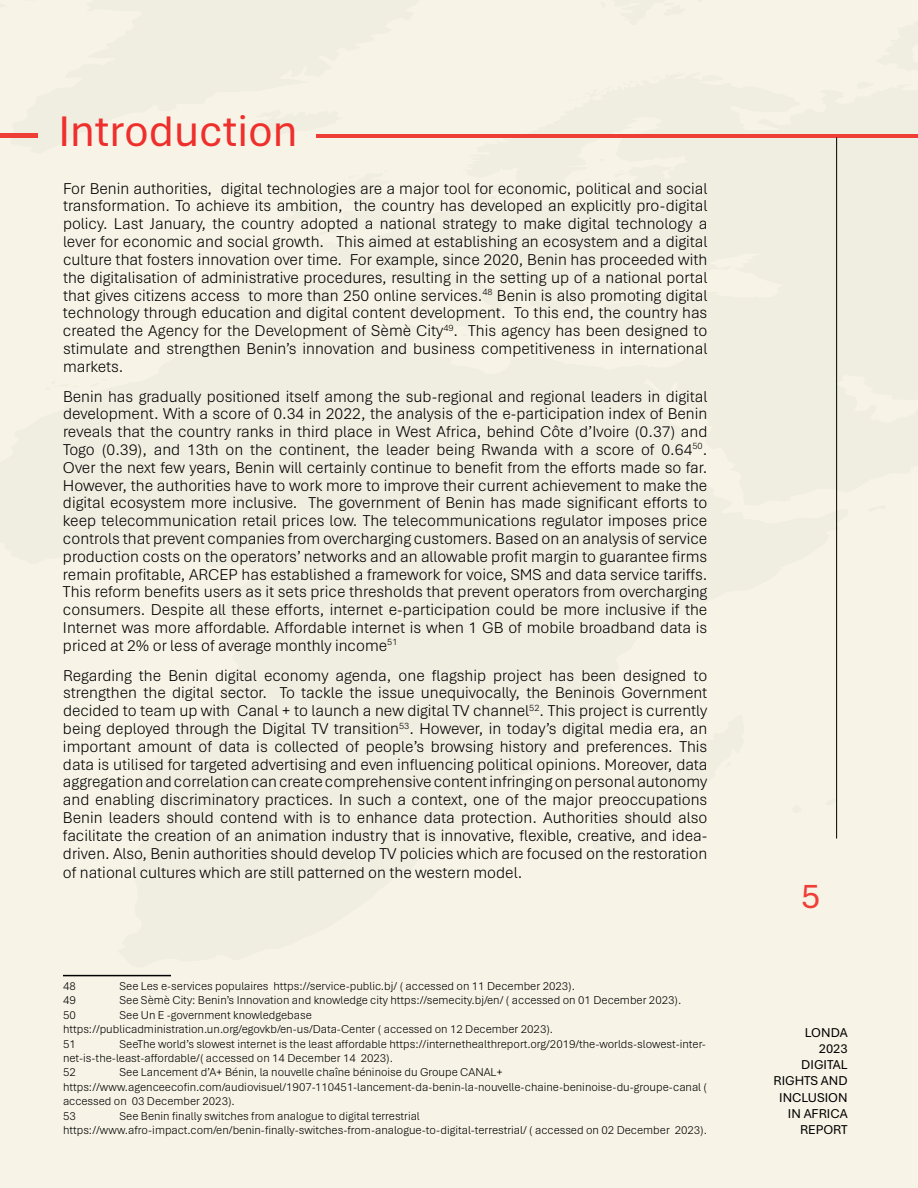
<style>
.page{position:relative;width:918px;height:1188px;background:#fff}
.page>*{position:absolute;margin:0;border:0;box-sizing:border-box;transform-origin:0 0}
.t1{font:45px "Aptos";color:#ee2f2b}
.t2{font:36px "Aptos";color:#ef3e36}
.t3{font:300 16.5px/17.9px "Aptos";color:#000;text-align:justify}
.t4{font:13.5px/16.2px "Aptos";color:#000;text-align:right}
.t5{font:300 12px/14.4px "Aptos";color:#000}
</style>
<div class="page">
<div style="left:0;top:1px;width:918px;height:1187px;background:#f7f4e7"></div>
<hr style="left:316px;top:134px;width:602px;height:3px;background:#ef3e35">
<hr style="left:0;top:133px;width:37px;height:4px;background:#ef3e35">
<hr style="left:836px;top:137px;width:1px;height:702px;background:#000">
<hr style="left:63px;top:975px;width:108px;height:1px;background:#000">
<h1 class="t1" style="left:58px;top:101px;width:241px">Introduction</h1>
<p class="t3" style="left:63px;top:179px;width:646px">For Benin authorities, digital technologies are a major tool for economic, political and social transformation. To achieve its ambition, the country has developed an explicitly pro-digital policy. Last January, the country adopted a national strategy to make digital technology a lever for economic and social growth. This aimed at establishing an ecosystem and a digital culture that fosters innovation over time. For example, since 2020, Benin has proceeded with the digitalisation of administrative procedures, resulting in the setting up of a national portal that gives citizens access to more than 250 online services.<sup>48</sup> Benin is also promoting digital technology through education and digital content development. To this end, the country has created the Agency for the Development of Sèmè City<sup>49</sup>. This agency has been designed to stimulate and strengthen Benin’s innovation and business competitiveness in international markets.</p>
<p class="t3" style="left:63px;top:387px;width:646px">Benin has gradually positioned itself among the sub-regional and regional leaders in digital development. With a score of 0.34 in 2022, the analysis of the e-participation index of Benin reveals that the country ranks in third place in West Africa, behind Côte d’Ivoire (0.37) and Togo (0.39), and 13th on the continent, the leader being Rwanda with a score of 0.64<sup>50</sup>.<br>Over the next few years, Benin will certainly continue to benefit from the efforts made so far.<br>However, the authorities have to work more to improve their current achievement to make the digital ecosystem more inclusive. The government of Benin has made significant efforts to keep telecommunication retail prices low. The telecommunications regulator imposes price controls that prevent companies from overcharging customers. Based on an analysis of service production costs on the operators’ networks and an allowable profit margin to guarantee firms remain profitable, ARCEP has established a framework for voice, SMS and data service tariffs.<br>This reform benefits users as it sets price thresholds that prevent operators from overcharging consumers. Despite all these efforts, internet e-participation could be more inclusive if the Internet was more affordable. Affordable internet is when 1 GB of mobile broadband data is priced at 2% or less of average monthly income<sup>51</sup></p>
<p class="t3" style="left:63px;top:666px;width:646px">Regarding the Benin digital economy agenda, one flagship project has been designed to strengthen the digital sector. To tackle the issue unequivocally, the Beninois Government decided to team up with Canal + to launch a new digital TV channel<sup>52</sup>. This project is currently being deployed through the Digital TV transition<sup>53</sup>. However, in today’s digital media era, an important amount of data is collected of people’s browsing history and preferences. This data is utilised for targeted advertising and even influencing political opinions. Moreover, data aggregation and correlation can create comprehensive content infringing on personal autonomy and enabling discriminatory practices. In such a context, one of the major preoccupations Benin leaders should contend with is to enhance data protection. Authorities should also facilitate the creation of an animation industry that is innovative, flexible, creative, and idea&shy;driven. Also, Benin authorities should develop TV policies which are focused on the restoration</p>
<p class="t3" style="left:63px;top:863px;width:461px">of national cultures which are still patterned on the western model.</p>
<p class="t5" style="left:63px;top:978px;width:14px">48</p>
<p class="t5" style="left:119px;top:978px;width:457px">See Les e-services populaires https://service-public.bj/ ( accessed on 11 December 2023).</p>
<p class="t5" style="left:63px;top:993px;width:14px">49</p>
<p class="t5" style="left:119px;top:993px;width:564px">See Sèmè City: Benin’s Innovation and knowledge city https://semecity.bj/en/ ( accessed on 01 December 2023).</p>
<p class="t5" style="left:63px;top:1007px;width:14px">50</p>
<p class="t5" style="left:63px;top:1007px;width:492px;text-indent:56px">See Un E -government knowledgebase https://publicadministration.un.org/egovkb/en-us/Data-Center ( accessed on 12 December 2023).<br>51</p>
<p class="t5" style="left:63px;top:1036px;width:644px;text-indent:56px">SeeThe world’s slowest internet is the least affordable https://internethealthreport.org/2019/the-worlds-slowest-inter&shy;net-is-the-least-affordable/( accessed on 14 December 14 2023).<br>52</p>
<p class="t5" style="left:63px;top:1065px;width:646px;text-indent:56px">See Lancement d’A+ Bénin, la nouvelle chaîne béninoise du Groupe CANAL+ https://www.agenceecofin.com/audiovisuel/1907-110451-lancement-da-benin-la-nouvelle-chaine-beninoise-du-groupe-canal ( accessed on 03 December 2023).<br>53</p>
<p class="t5" style="left:63px;top:1108px;width:646px;text-indent:56px">See Benin finally switches from analogue to digital terrestrial https://www.afro-impact.com/en/benin-finally-switches-from-analogue-to-digital-terrestrial/ ( accessed on 02 December 2023).</p>
<h2 class="t2" style="left:801px;top:872px;width:21px">5</h2>
<p class="t4" style="left:773px;top:1024px;width:76px">LONDA<br>2023<br>DIGITAL<br>RIGHTS AND<br>INCLUSION<br>IN AFRICA<br>REPORT</p>
</div>
